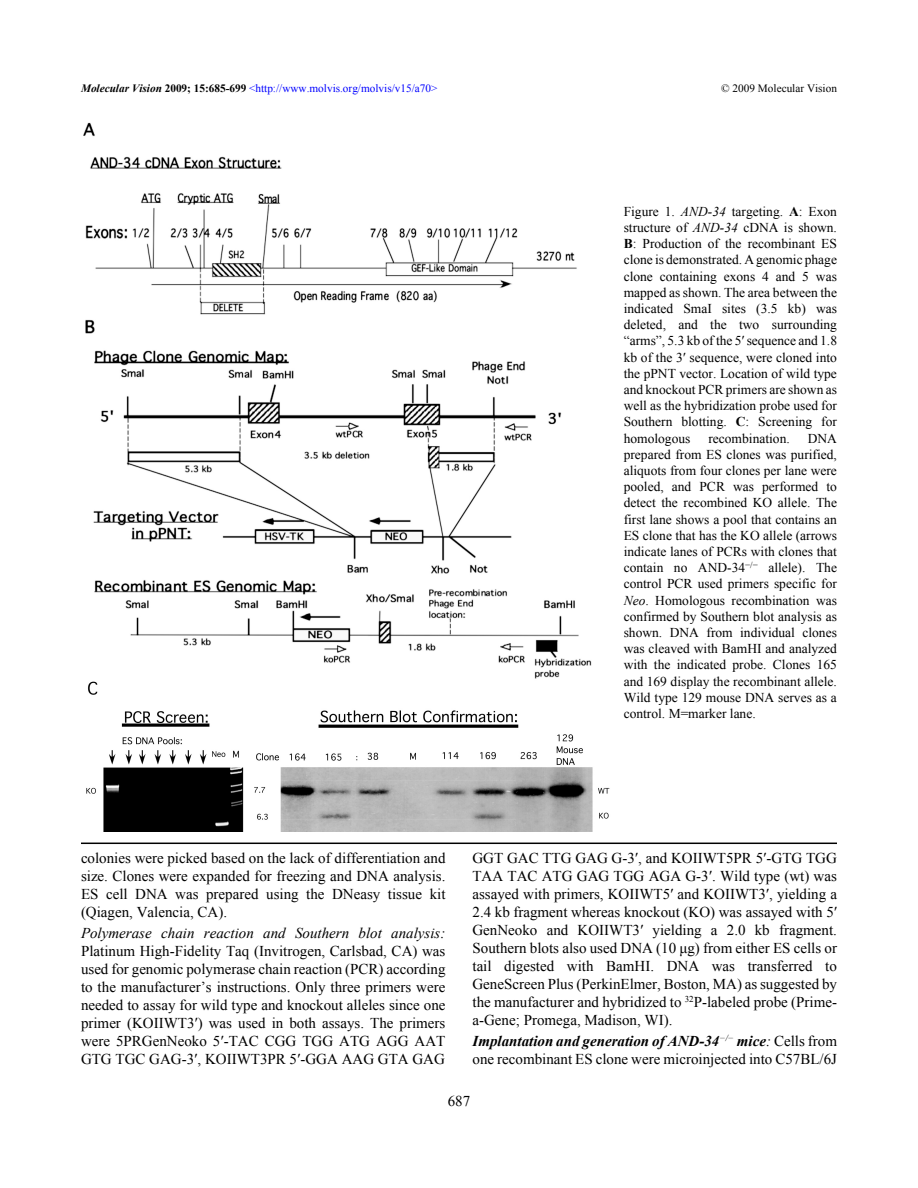
<style>
.page{position:relative;width:918px;height:1188px;background:#fff}
.page>*{position:absolute;margin:0;border:0;box-sizing:border-box;transform-origin:0 0}
.t1{font:15px/18px "Times New Roman";color:#000;text-align:justify}
.t2{font:italic 15px "Times New Roman";color:#000}
.t3{font:13.5px/16.2px "Times New Roman";color:#000;text-align:justify}
.t4{font:11.25px "Times New Roman";color:#00f}
.t5{font:11.25px "Times New Roman";color:#000}
.s1{font-weight:700;font-style:italic;color:#000}
.s2{font-weight:700;color:#000}
.s3{font-style:italic}
.s4{font-weight:700}
.s5{font-weight:700;font-style:italic}
</style>
<div class="page">
<img style="left:83px;top:123px;width:527px;height:709px">
<hr style="left:81px;top:843px;width:756px;height:1px;background:#000">
<p class="t4" style="left:81px;top:82px;width:358px"><span class="s1">Molecular Vision</span> <span class="s2">2009; 15:685-699</span> &lt;http://www.molvis.org/molvis/v15/a70&gt;</p>
<p class="t5" style="left:721px;top:82px;width:117px">© 2009 Molecular Vision</p>
<p class="t3" style="left:624px;top:203px;width:215px">Figure 1. <span class="s3">AND-34</span> targeting. <span class="s4">A</span>: Exon structure of <span class="s3">AND-34</span> cDNA is shown.<br><span class="s4">B</span>: Production of the recombinant ES clone is demonstrated. A genomic phage clone containing exons 4 and 5 was mapped as shown. The area between the indicated SmaI sites (3.5 kb) was deleted, and the two surrounding “arms”, 5.3 kb of the 5′ sequence and 1.8 kb of the 3′ sequence, were cloned into the pPNT vector. Location of wild type and knockout PCR primers are shown as well as the hybridization probe used for Southern blotting. <span class="s4">C</span>: Screening for homologous</p>
<p class="t3" style="left:708px;top:430px;width:83px">recombination.</p>
<p class="t3" style="left:624px;top:430px;width:215px;text-indent:184px">DNA prepared from ES clones was purified, aliquots from four clones per lane were pooled, and PCR was performed to detect the recombined KO allele. The first lane shows a pool that contains an ES clone that has the KO allele (arrows indicate lanes of PCRs with clones that contain no AND-34<sup>−/−</sup> allele). The control PCR used primers specific for <span class="s3">Neo</span>. Homologous recombination was confirmed by Southern blot analysis as shown. DNA from individual clones was cleaved with BamHI and analyzed with the indicated probe. Clones 165 and 169 display the recombinant allele.<br>Wild type 129 mouse DNA serves as a control. M=marker lane.</p>
<p class="t1" style="left:81px;top:849px;width:366px">colonies were picked based on the lack of differentiation and size. Clones were expanded for freezing and DNA analysis.<br>ES cell DNA was prepared using the DNeasy tissue kit (Qiagen, Valencia, CA).</p>
<p class="t2" style="left:81px;top:925px;width:366px">Polymerase chain reaction and Southern blot analysis:</p>
<p class="t1" style="left:81px;top:942px;width:366px">Platinum High-Fidelity Taq (Invitrogen, Carlsbad, CA) was used for genomic polymerase chain reaction (PCR) according to the manufacturer’s instructions. Only three primers were needed to assay for wild type and knockout alleles since one primer (KOIIWT3′) was used in both assays. The primers were 5PRGenNeoko 5′-TAC CGG TGG ATG AGG AAT GTG TGC GAG-3′, KOIIWT3PR 5′-GGA AAG GTA GAG</p>
<p class="t1" style="left:472px;top:849px;width:366px">GGT GAC TTG GAG G-3′, and KOIIWT5PR 5′-GTG TGG TAA TAC ATG GAG TGG AGA G-3′. Wild type (wt) was assayed with primers, KOIIWT5′ and KOIIWT3′, yielding a 2.4 kb fragment whereas knockout (KO) was assayed with 5′ GenNeoko and KOIIWT3′ yielding a 2.0 kb fragment.<br>Southern blots also used DNA (10 μg) from either ES cells or tail digested with BamHI. DNA was transferred to GeneScreen Plus (PerkinElmer, Boston, MA) as suggested by the manufacturer and hybridized to <sup>32</sup>P-labeled probe (Prime&shy;a-Gene; Promega, Madison, WI).</p>
<p class="t1" style="left:472px;top:1032px;width:366px"><span class="s5">Implantation and generation of AND-34</span><sup>−/−</sup> <span class="s5">mice</span><span class="s3">:</span> Cells from one recombinant ES clone were microinjected into C57BL/6J</p>
<p class="t1" style="left:448px;top:1092px;width:24px">687</p>
</div>
